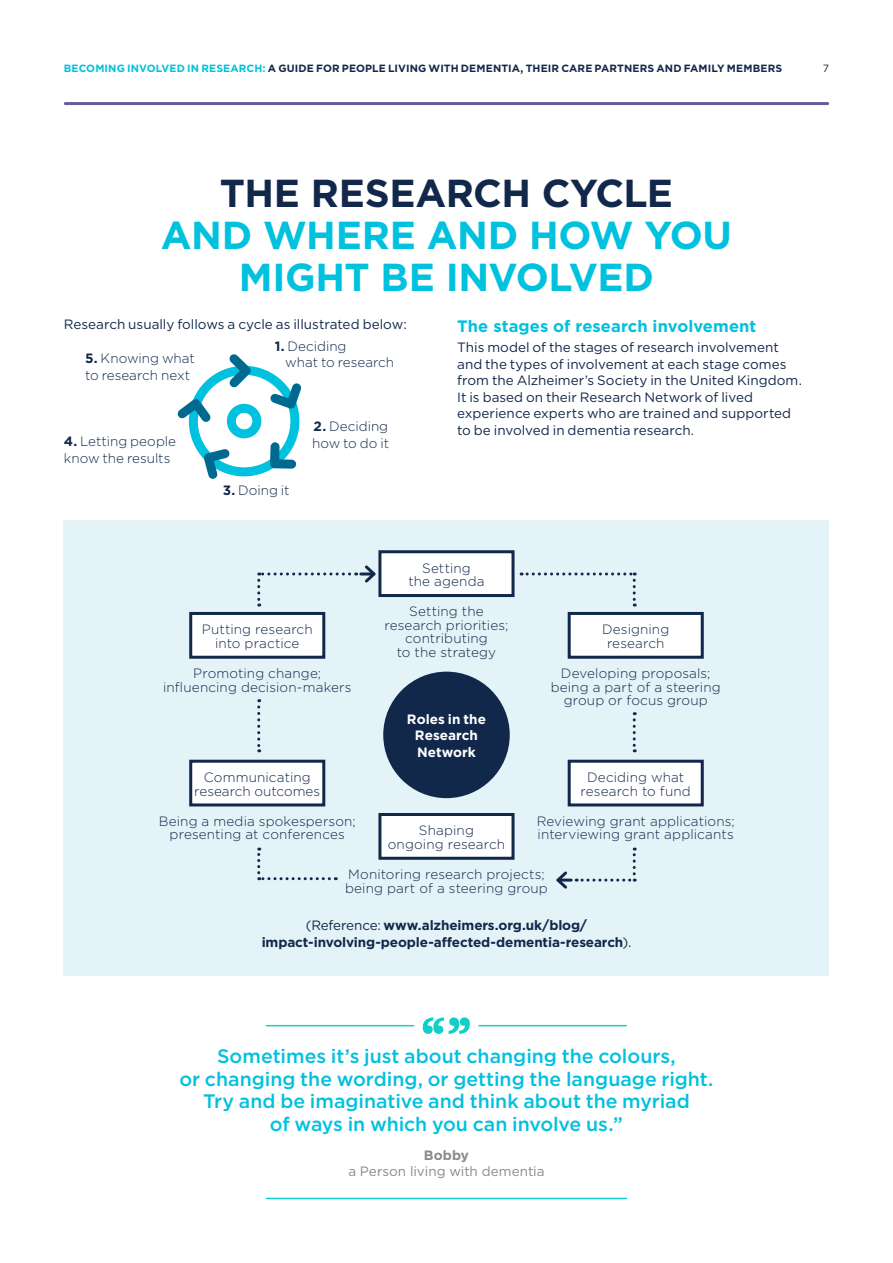
<style>
.page{position:relative;width:893px;height:1263px;background:#fff}
.page>*{position:absolute;margin:0;border:0;box-sizing:border-box;transform-origin:0 0}
.t1{font:700 39px/42px "Gotham";letter-spacing:-.01em;color:#00c1de;text-align:center}
.t2{font:700 39px "Gotham";letter-spacing:-.015em;color:#12284b}
.t3{font:500 19.5px/22.5px "Gotham";color:#00c1de;text-align:center}
.t4{font:700 16.5px "Gotham";letter-spacing:.005em;color:#00c1de}
.t5{font:300 13.5px/13.5px "Gotham";letter-spacing:.005em;color:#12284b;text-align:center}
.t6{font:13.5px/16.5px "Gotham";color:#12284b}
.t7{font:700 13.5px/16.5px "Gotham";letter-spacing:-.01em;color:#12284b;text-align:center}
.t8{font:13.5px "Gotham";letter-spacing:-.005em;color:#898a8d}
.t9{font:700 13.5px/16.5px "Gotham";color:#fff;text-align:center}
.t10{font:700 13.5px "Gotham";letter-spacing:.01em;color:#898a8d}
.t11{font:700 10.5px "Gotham";letter-spacing:.01em;color:#12284b}
.t12{font:10.5px "Gotham";color:#12284b}
.s1{color:#00c1de}
.s2{font-weight:700}
.s3{font-weight:400}
</style>
<div class="page">
<hr style="left:65px;top:102px;width:763px;height:3px;background:#625e9d">
<hr style="left:266px;top:1025px;width:148px;height:1px;background:#10cfc9">
<hr style="left:479px;top:1025px;width:147px;height:1px;background:#10cfc9">
<svg style="left:423px;top:1017px;width:47px;height:17px"></svg>
<hr style="left:266px;top:1198px;width:360px;height:1px;background:#10cfc9">
<div style="left:189px;top:366px;width:110px;height:110px;border:9px solid #00c1de;border-radius:50%"></div>
<svg style="left:265px;top:437px;width:32px;height:36px"></svg>
<svg style="left:197px;top:443px;width:39px;height:36px"></svg>
<div style="left:227px;top:404px;width:34px;height:34px;border:9px solid #00c1de;border-radius:50%"></div>
<svg style="left:177px;top:354px;width:125px;height:76px"></svg>
<div style="left:64px;top:521px;width:765px;height:455px;background:#e3f3f7"></div>
<svg style="left:521px;top:572px;width:115px;height:34px"></svg>
<svg style="left:633px;top:712px;width:3px;height:40px"></svg>
<svg style="left:356px;top:565px;width:20px;height:18px"></svg>
<svg style="left:257px;top:572px;width:93px;height:34px"></svg>
<svg style="left:556px;top:847px;width:80px;height:42px"></svg>
<svg style="left:257px;top:847px;width:72px;height:33px"></svg>
<svg style="left:257px;top:699px;width:3px;height:53px"></svg>
<div style="left:383px;top:672px;width:127px;height:126px;background:#12284b;border-radius:50%"></div>
<div style="left:378px;top:813px;width:136px;height:47px;background:#fff;border:3px solid #12284b"></div>
<div style="left:568px;top:760px;width:136px;height:46px;background:#fff;border:3px solid #12284b"></div>
<div style="left:189px;top:760px;width:136px;height:46px;background:#fff;border:3px solid #12284b"></div>
<div style="left:568px;top:612px;width:136px;height:47px;background:#fff;border:3px solid #12284b"></div>
<div style="left:189px;top:612px;width:136px;height:47px;background:#fff;border:3px solid #12284b"></div>
<div style="left:378px;top:550px;width:136px;height:47px;background:#fff;border:3px solid #12284b"></div>
<p class="t11" style="left:64px;top:62px;width:720px"><span class="s1">BECOMING INVOLVED IN RESEARCH:</span> A GUIDE FOR PEOPLE LIVING WITH DEMENTIA, THEIR CARE PARTNERS AND FAMILY MEMBERS</p>
<p class="t12" style="left:823px;top:62px;width:8px">7</p>
<h1 class="t2" style="left:220px;top:167px;width:455px">THE RESEARCH CYCLE</h1>
<h1 class="t1" style="left:161px;top:214px;width:573px">AND WHERE AND HOW YOU<br>MIGHT BE INVOLVED</h1>
<p class="t6" style="left:64px;top:315px;width:345px">Research usually follows a cycle as illustrated below:</p>
<p class="t4" style="left:457px;top:315px;width:301px">The stages of research involvement</p>
<p class="t6" style="left:457px;top:339px;width:346px">This model of the stages of research involvement and the types of involvement at each stage comes from the Alzheimer’s Society in the United Kingdom.<br>It is based on their Research Network of lived experience experts who are trained and supported to be involved in dementia research.</p>
<p class="t5" style="left:285px;top:337px;width:110px;line-height:16.5px;text-align:left;text-indent:-10px"><span class="s2">1.</span> Deciding<br>what to research</p>
<p class="t5" style="left:85px;top:350px;width:111px;line-height:16.5px;text-align:left"><span class="s2">5.</span> Knowing what to research next</p>
<p class="t5" style="left:312px;top:418px;width:79px;line-height:16.5px;text-align:left"><span class="s2">2.</span> Deciding how to do it</p>
<p class="t5" style="left:64px;top:433px;width:114px;line-height:16.5px;text-align:left"><span class="s2">4.</span> Letting people know the results</p>
<p class="t5" style="left:223px;top:483px;width:68px"><span class="s2">3.</span> Doing it</p>
<p class="t5" style="left:202px;top:622px;width:112px">Putting research into practice</p>
<p class="t5" style="left:163px;top:666px;width:190px">Promoting change; influencing decision-makers</p>
<p class="t5" style="left:408px;top:561px;width:78px">Setting<br>the agenda</p>
<p class="t5" style="left:384px;top:604px;width:125px">Setting the research priorities; contributing<br>to the strategy</p>
<p class="t9" style="left:407px;top:711px;width:81px">Roles in the<br>Research<br>Network</p>
<p class="t5" style="left:602px;top:622px;width:69px">Designing research</p>
<p class="t5" style="left:551px;top:666px;width:172px">Developing proposals; being a part of a steering group or focus group</p>
<p class="t5" style="left:581px;top:770px;width:112px">Deciding what research to fund</p>
<p class="t5" style="left:537px;top:814px;width:199px;text-align:left">Reviewing grant applications; interviewing grant applicants</p>
<p class="t5" style="left:194px;top:770px;width:127px">Communicating research outcomes</p>
<p class="t5" style="left:159px;top:814px;width:199px">Being a media spokesperson; presenting at conferences</p>
<p class="t5" style="left:388px;top:823px;width:119px">Shaping<br>ongoing research</p>
<p class="t5" style="left:345px;top:867px;width:204px;text-align:left">Monitoring research projects; being part of a steering group</p>
<p class="t7" style="left:262px;top:917px;width:371px"><span class="s3">(Reference:</span> www.alzheimers.org.uk/blog/ impact-involving-people-affected-dementia-research<span class="s3">).</span></p>
<h2 class="t3" style="left:179px;top:1045px;width:536px">Sometimes it’s just about changing the colours,<br>or changing the wording, or getting the language right.<br>Try and be imaginative and think about the myriad<br>of ways in which you can involve us.”</h2>
<p class="t10" style="left:424px;top:1146px;width:47px">Bobby</p>
<p class="t8" style="left:348px;top:1163px;width:198px">a Person living with dementia</p>
</div>
